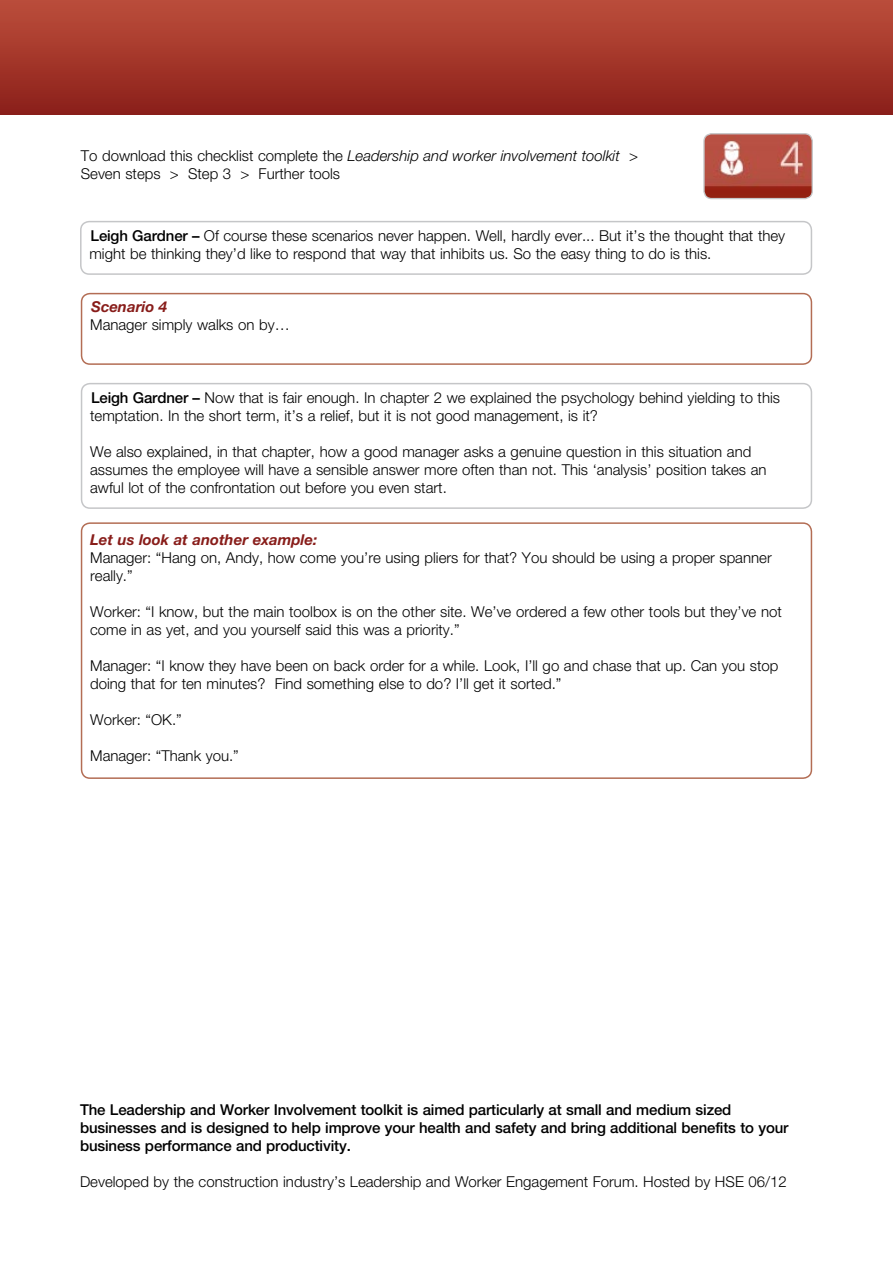
<style>
.page{position:relative;width:893px;height:1263px;background:#fff}
.page>*{position:absolute;margin:0;border:0;box-sizing:border-box;transform-origin:0 0}
.t1{font:300 15px/18px "Helvetica Neue";color:#000}
.t2{font:500 15px/18px "Helvetica Neue";letter-spacing:-.01em;color:#000}
.t3{font:italic 700 15px "Helvetica Neue";color:#881d1a}
.s1{font-style:italic}
.s2{font-weight:500}
</style>
<div class="page">
<div style="left:0;top:0;width:893px;height:115px;background:linear-gradient(to bottom,#bc4e3b,#8b1f19)"></div>
<img style="left:705px;top:135px;width:106px;height:64px">
<div style="left:703px;top:133px;width:110px;height:66px;border:1px solid #c5c6c8;border-radius:8px"></div>
<div style="left:80px;top:221px;width:732px;height:54px;border:2px solid #c5c6c8;border-radius:9px"></div>
<div style="left:81px;top:293px;width:731px;height:72px;border:2px solid #b36d54;border-radius:9px"></div>
<div style="left:81px;top:383px;width:731px;height:126px;border:2px solid #c5c6c8;border-radius:9px"></div>
<div style="left:81px;top:522px;width:731px;height:257px;border:2px solid #b36d54;border-radius:9px"></div>
<p class="t1" style="left:81px;top:146px;width:559px">To download this checklist complete the <span class="s1">Leadership and worker involvement toolkit</span> &gt;<br>Seven steps &gt; Step 3 &gt; Further tools</p>
<p class="t1" style="left:89px;top:226px;width:697px"><span class="s2">Leigh Gardner –</span> Of course these scenarios never happen. Well, hardly ever... But it’s the thought that they might be thinking they’d like to respond that way that inhibits us. So the easy thing to do is this.</p>
<h3 class="t3" style="left:91px;top:298px;width:77px">Scenario 4</h3>
<p class="t1" style="left:90px;top:316px;width:201px">Manager simply walks on by…</p>
<p class="t1" style="left:90px;top:388px;width:691px"><span class="s2">Leigh Gardner –</span> Now that is fair enough. In chapter 2 we explained the psychology behind yielding to this temptation. In the short term, it’s a relief, but it is not good management, is it?</p>
<p class="t1" style="left:90px;top:442px;width:678px">We also explained, in that chapter, how a good manager asks a genuine question in this situation and assumes the employee will have a sensible answer more often than not. This ‘analysis’ position takes an awful lot of the confrontation out before you even start.</p>
<h3 class="t3" style="left:90px;top:530px;width:229px">Let us look at another example:</h3>
<p class="t1" style="left:90px;top:548px;width:683px">Manager: “Hang on, Andy, how come you’re using pliers for that? You should be using a proper spanner really.”</p>
<p class="t1" style="left:90px;top:602px;width:693px">Worker: “I know, but the main toolbox is on the other site. We’ve ordered a few other tools but they’ve not come in as yet, and you yourself said this was a priority.”</p>
<p class="t1" style="left:90px;top:656px;width:690px">Manager: “I know they have been on back order for a while. Look, I’ll go and chase that up. Can you stop doing that for ten minutes? Find something else to do? I’ll get it sorted.”</p>
<p class="t1" style="left:90px;top:710px;width:93px">Worker: “OK.”</p>
<p class="t1" style="left:90px;top:746px;width:150px">Manager: “Thank you.”</p>
<p class="t2" style="left:80px;top:1101px;width:710px">The Leadership and Worker Involvement toolkit is aimed particularly at small and medium sized businesses and is designed to help improve your health and safety and bring additional benefits to your business performance and productivity.</p>
<p class="t1" style="left:80px;top:1173px;width:708px">Developed by the construction industry’s Leadership and Worker Engagement Forum. Hosted by HSE 06/12</p>
</div>
